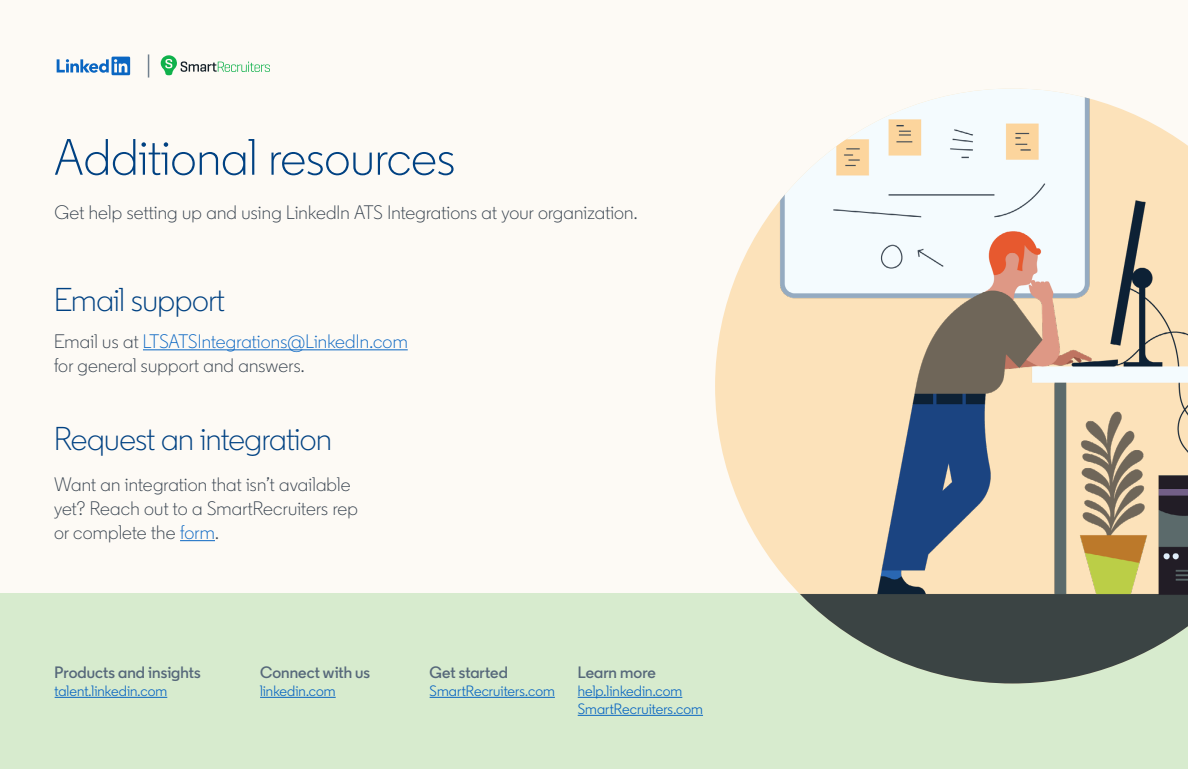
<style>
.page{position:relative;width:1188px;height:769px;background:#fff}
.page>*{position:absolute;margin:0;border:0;box-sizing:border-box;transform-origin:0 0}
.t1{font:300 51px "Community";color:#004182}
.t2{font:300 33px "Community";letter-spacing:-.015em;color:#004182}
.t3{font:300 27px "Community";color:#56687a}
.t4{font:300 19.5px/24px "Community";letter-spacing:.01em;color:#38434f}
.Body_Copy{font:600 16.5px "Community";letter-spacing:.005em;color:#56687a}
.Body_Copy-2{font:15px/18px "Community";letter-spacing:.005em;color:#0a66c2}
.s1{color:#0a66c2}
</style>
<div class="page">
<div style="left:0;top:0;width:1188px;height:768px;background:#fdfaf5"></div>
<svg style="left:57px;top:57px;width:73px;height:18px"></svg>
<svg style="left:161px;top:55px;width:109px;height:20px"></svg>
<div style="left:0;top:594px;width:1188px;height:175px;background:#d7ebce"></div>
<img style="left:715px;top:88px;width:473px;height:595px">
<hr style="left:55px;top:697px;width:112px;height:1px;background:#0a66c2">
<hr style="left:260px;top:697px;width:76px;height:1px;background:#0a66c2">
<hr style="left:430px;top:697px;width:125px;height:1px;background:#0a66c2">
<hr style="left:578px;top:697px;width:104px;height:1px;background:#0a66c2">
<hr style="left:578px;top:715px;width:125px;height:1px;background:#0a66c2">
<hr style="left:143px;top:349px;width:265px;height:1px;background:#0a66c2">
<hr style="left:180px;top:540px;width:35px;height:1px;background:#0a66c2">
<h3 class="t3" style="left:146px;top:49px;width:7px">|</h3>
<p class="t1" style="left:54px;top:126px;width:403px">Additional resources</p>
<p class="t4" style="left:55px;top:200px;width:584px">Get help setting up and using LinkedIn ATS Integrations at your organization.</p>
<p class="t2" style="left:54px;top:279px;width:172px">Email support</p>
<p class="t4" style="left:54px;top:329px;width:355px">Email us at <span class="s1">LTSATSIntegrations@LinkedIn.com </span>for general support and answers.</p>
<p class="t2" style="left:54px;top:418px;width:279px">Request an integration</p>
<p class="t4" style="left:54px;top:472px;width:305px">Want an integration that isn’t available yet? Reach out to a SmartRecruiters rep or complete the <span class="s1">form</span>.</p>
<p class="Body_Copy" style="left:55px;top:662px;width:148px">Products and insights</p>
<p class="Body_Copy-2" style="left:55px;top:681px;width:114px">talent.linkedin.com</p>
<p class="Body_Copy" style="left:260px;top:662px;width:112px">Connect with us</p>
<p class="Body_Copy-2" style="left:260px;top:681px;width:77px">linkedin.com</p>
<p class="Body_Copy" style="left:430px;top:662px;width:80px">Get started</p>
<p class="Body_Copy-2" style="left:430px;top:681px;width:127px">SmartRecruiters.com</p>
<p class="Body_Copy" style="left:578px;top:662px;width:80px">Learn more</p>
<p class="Body_Copy-2" style="left:578px;top:681px;width:127px">help.linkedin.com<br>SmartRecruiters.com</p>
</div>
